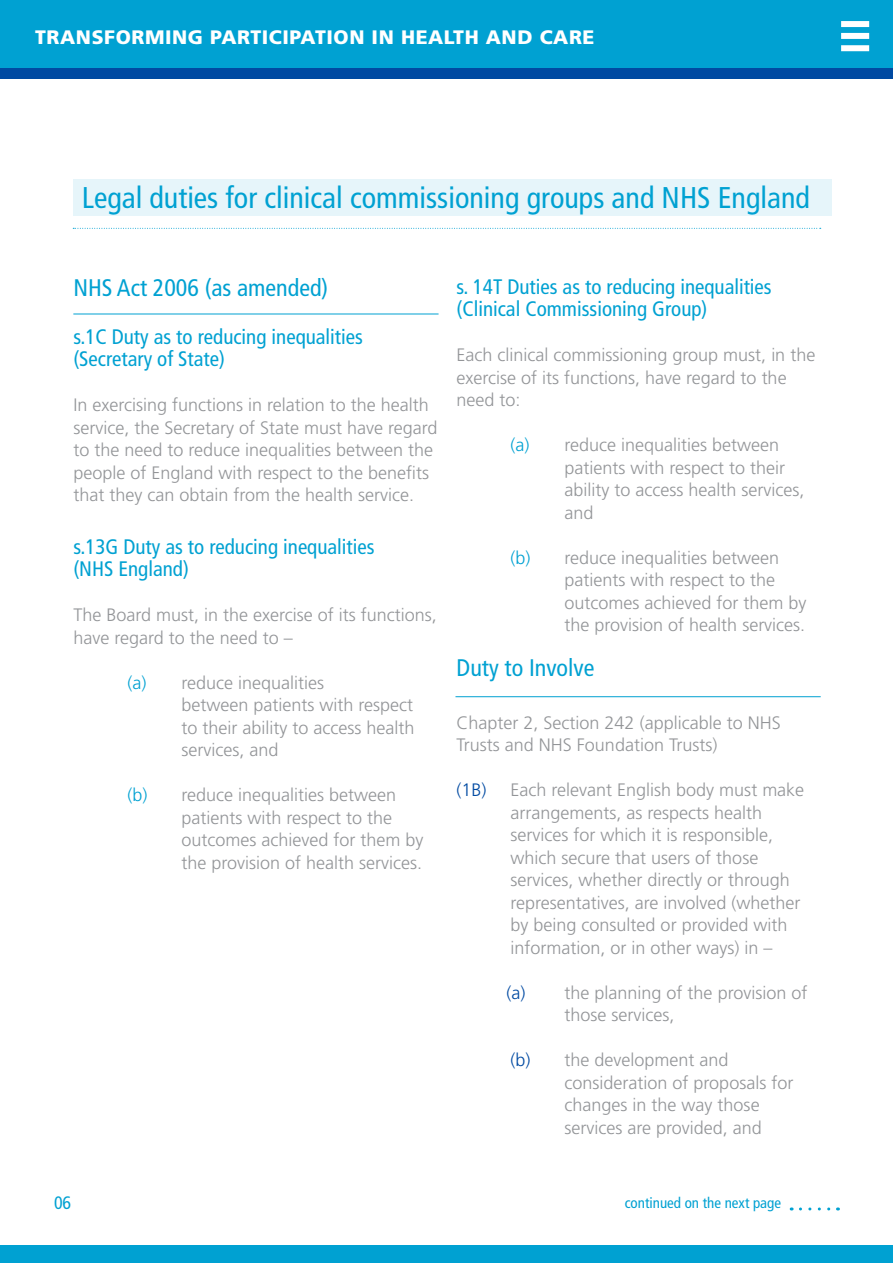
<style>
.page{position:relative;width:893px;height:1263px;background:#fff}
.page>*{position:absolute;margin:0;border:0;box-sizing:border-box;transform-origin:0 0}
.t1{font:condensed 30px "Frutiger";color:#00a1d2}
.t2{font:condensed 24px "Frutiger";color:#00a1d2}
.t3{font:condensed 21px/22.5px "Frutiger";color:#00a1d2}
.t4{font:900 19.5px "Frutiger";letter-spacing:.03em;color:#fff}
.t5{font:300 18px/22.5px "Frutiger";color:#939598}
.t6{font:condensed 18px "Frutiger";color:#00a1d2}
.t7{font:condensed 15px "Frutiger";color:#00a1d2}
.s1{color:#00a1d2}
.s2{color:#004aa2}
</style>
<div class="page">
<div style="left:0;top:0;width:893px;height:68px;background:#00a1d2"></div>
<div style="left:0;top:1245px;width:893px;height:18px;background:#00a1d2"></div>
<div style="left:0;top:68px;width:893px;height:11px;background:#004aa2"></div>
<div style="left:841px;top:45px;width:28px;height:6px;background:#fff"></div>
<div style="left:841px;top:33px;width:28px;height:6px;background:#fff"></div>
<div style="left:841px;top:21px;width:28px;height:6px;background:#fff"></div>
<hr style="left:455px;top:696px;width:366px;height:1px;background:#00a1d2">
<hr style="left:73px;top:314px;width:366px;height:1px;background:#00a1d2">
<svg style="left:800px;top:1207px;width:38px;height:3px"></svg>
<div style="left:73px;top:179px;width:758px;height:36px;background:#e6f5fa"></div>
<svg style="left:73px;top:228px;width:748px;height:1px"></svg>
<p class="t4" style="left:35px;top:26px;width:561px">TRANSFORMING PARTICIPATION IN HEALTH AND CARE</p>
<h1 class="t1" style="left:82px;top:180px;width:730px">Legal duties for clinical commissioning groups and NHS England</h1>
<h2 class="t2" style="left:73px;top:273px;width:256px">NHS Act 2006 (as amended)</h2>
<p class="t3" style="left:73px;top:325px;width:291px">s.1C Duty as to reducing inequalities (Secretary of State)</p>
<p class="t5" style="left:73px;top:394px;width:365px">In exercising functions in relation to the health service, the Secretary of State must have regard to the need to reduce inequalities between the people of England with respect to the benefits that they can obtain from the health service.</p>
<p class="t3" style="left:73px;top:535px;width:303px">s.13G Duty as to reducing inequalities (NHS England)</p>
<p class="t5" style="left:73px;top:604px;width:365px">The Board must, in the exercise of its functions, have regard to the need to –</p>
<p class="t5" style="left:181px;top:671px;width:234px;text-indent:-54px"><span class="s1">(a)</span> reduce inequalities<br>between patients with respect to their ability to access health services, and</p>
<p class="t5" style="left:181px;top:784px;width:244px;text-indent:-54px"><span class="s1">(b)</span> reduce inequalities between patients with respect to the outcomes achieved for them by the provision of health services.</p>
<p class="t3" style="left:457px;top:275px;width:317px">s. 14T Duties as to reducing inequalities (Clinical Commissioning Group)</p>
<p class="t5" style="left:457px;top:344px;width:360px">Each clinical commissioning group must, in the exercise of its functions, have regard to the need to:</p>
<p class="t5" style="left:565px;top:434px;width:241px;text-indent:-54px"><span class="s1">(a)</span> reduce inequalities between patients with respect to their ability to access health services, and</p>
<p class="t5" style="left:565px;top:546px;width:244px;text-indent:-54px"><span class="s1">(b)</span> reduce inequalities between patients with respect to the outcomes achieved for them by the provision of health services.</p>
<h2 class="t2" style="left:457px;top:654px;width:139px">Duty to Involve</h2>
<p class="t5" style="left:457px;top:711px;width:326px">Chapter 2, Section 242 (applicable to NHS<br>Trusts and NHS Foundation Trusts)</p>
<p class="t5" style="left:511px;top:779px;width:295px;text-indent:-54px"><span class="s2">(1B)</span> Each relevant English body must make arrangements, as respects health services for which it is responsible, which secure that users of those services, whether directly or through representatives, are involved (whether by being consulted or provided with information, or in other ways) in –</p>
<p class="t5" style="left:565px;top:981px;width:244px;text-indent:-58px"><span class="s2">(a)</span> the planning of the provision of those services,</p>
<p class="t5" style="left:565px;top:1049px;width:230px;text-indent:-54px"><span class="s2">(b)</span> the development and consideration of proposals for changes in the way those services are provided, and</p>
<p class="t6" style="left:54px;top:1192px;width:19px">06</p>
<p class="t7" style="left:625px;top:1194px;width:158px">continued on the next page</p>
</div>
